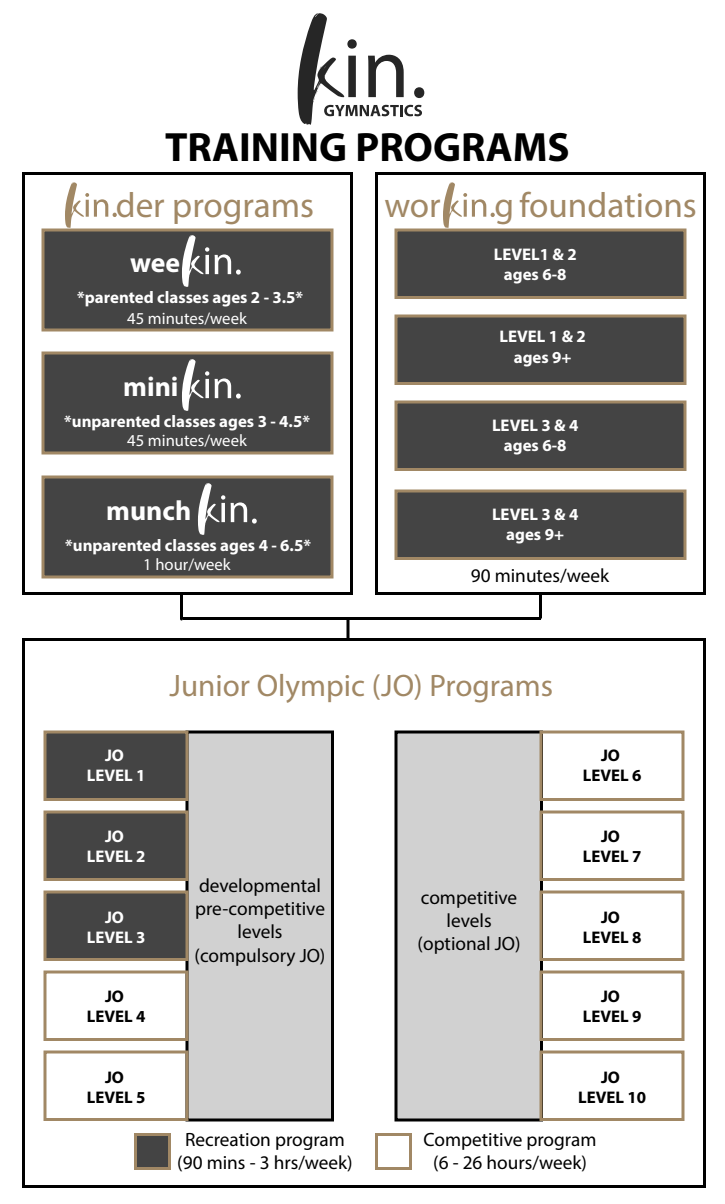
<style>
.page{position:relative;width:725px;height:1204px;background:#fff}
.page>*{position:absolute;margin:0;border:0;box-sizing:border-box;transform-origin:0 0}
.t1{font:700 41.1px "Myriad Pro";color:#000}
.t2{font:35.2px "Myriad Pro";color:#a18865}
.t3{font:31.2px "Myriad Pro";color:#a18865}
.t4{font:700 27.7px "Myriad Pro";color:#fff}
.t5{font:19.3px/23.1px "Myriad Pro";color:#000;text-align:center}
.t6{font:700 16.9px/20.2px "Myriad Pro";color:#fff;text-align:center}
.t7{font:700 16.9px/20.2px "Myriad Pro";color:#000;text-align:center}
.t8{font:16.7px "Myriad Pro";color:#fff}
</style>
<div class="page">
<div style="left:42px;top:352px;width:292px;height:102px;background:#444;border:3px solid #a18865"></div>
<div style="left:42px;top:476px;width:292px;height:102px;background:#444;border:3px solid #a18865"></div>
<div style="left:394px;top:228px;width:292px;height:71px;background:#444;border:3px solid #a18865"></div>
<div style="left:394px;top:490px;width:292px;height:70px;background:#444;border:3px solid #a18865"></div>
<div style="left:394px;top:400px;width:292px;height:71px;background:#444;border:3px solid #a18865"></div>
<div style="left:394px;top:314px;width:292px;height:71px;background:#444;border:3px solid #a18865"></div>
<div style="left:42px;top:228px;width:292px;height:104px;background:#444;border:3px solid #a18865"></div>
<div style="left:186px;top:730px;width:148px;height:392px;background:#d1d1d1;border:3px solid #000"></div>
<div style="left:44px;top:730px;width:144px;height:71px;background:#444;border:3px solid #a18865"></div>
<div style="left:394px;top:730px;width:149px;height:392px;background:#d1d1d1;border:3px solid #000"></div>
<svg style="left:215px;top:254px;width:26px;height:21px"></svg>
<svg style="left:182px;top:235px;width:27px;height:52px"></svg>
<div style="left:22px;top:172px;width:331px;height:423px;border:3px solid #000"></div>
<svg style="left:215px;top:378px;width:26px;height:21px"></svg>
<svg style="left:182px;top:359px;width:27px;height:52px"></svg>
<svg style="left:231px;top:502px;width:26px;height:22px"></svg>
<svg style="left:198px;top:483px;width:27px;height:52px"></svg>
<div style="left:375px;top:172px;width:331px;height:423px;border:3px solid #000"></div>
<svg style="left:180px;top:593px;width:362px;height:27px"></svg>
<div style="left:44px;top:810px;width:144px;height:71px;background:#444;border:3px solid #a18865"></div>
<div style="left:44px;top:890px;width:144px;height:71px;background:#444;border:3px solid #a18865"></div>
<div style="left:44px;top:970px;width:144px;height:71px;border:3px solid #a18865"></div>
<div style="left:44px;top:1050px;width:144px;height:71px;border:3px solid #a18865"></div>
<div style="left:540px;top:730px;width:144px;height:71px;border:3px solid #a18865"></div>
<div style="left:540px;top:810px;width:144px;height:71px;border:3px solid #a18865"></div>
<div style="left:540px;top:890px;width:144px;height:71px;border:3px solid #a18865"></div>
<div style="left:540px;top:970px;width:144px;height:71px;border:3px solid #a18865"></div>
<div style="left:540px;top:1050px;width:144px;height:71px;border:3px solid #a18865"></div>
<div style="left:22px;top:638px;width:684px;height:550px;border:3px solid #000"></div>
<svg style="left:346px;top:619px;width:4px;height:21px"></svg>
<div style="left:134px;top:1133px;width:37px;height:37px;background:#444;border:3px solid #a18865"></div>
<div style="left:375px;top:1133px;width:37px;height:37px;background:#fff;border:3px solid #a18865"></div>
<div style="left:414px;top:87px;width:10px;height:11px;background:#262626;border-radius:50%"></div>
<svg style="left:65px;top:182px;width:52px;height:46px"></svg>
<svg style="left:443px;top:182px;width:52px;height:46px"></svg>
<svg style="left:298px;top:13px;width:124px;height:112px"></svg>
<h1 class="t1" style="left:165px;top:120px;width:406px">TRAINING PROGRAMS</h1>
<h2 class="t2" style="left:116px;top:184px;width:200px">der programs</h2>
<h2 class="t2" style="left:384px;top:184px;width:58px">wor</h2>
<h2 class="t2" style="left:494px;top:184px;width:204px">g foundations</h2>
<h3 class="t4" style="left:130px;top:244px;width:51px">wee</h3>
<p class="t6" style="left:77px;top:286px;width:228px">*parented classes ages 2 - 3.5*</p>
<p class="t6" style="left:494px;top:243px;width:84px">LEVEL1 &amp; 2 ages 6-8</p>
<p class="t8" style="left:127px;top:308px;width:121px">45 minutes/week</p>
<h3 class="t4" style="left:123px;top:368px;width:57px">mini</h3>
<p class="t6" style="left:64px;top:410px;width:247px">*unparented classes ages 3 - 4.5*</p>
<p class="t8" style="left:127px;top:430px;width:121px">45 minutes/week</p>
<h3 class="t4" style="left:106px;top:492px;width:87px">munch</h3>
<p class="t6" style="left:65px;top:534px;width:247px">*unparented classes ages 4 - 6.5*</p>
<p class="t8" style="left:143px;top:554px;width:89px">1 hour/week</p>
<p class="t6" style="left:500px;top:326px;width:88px">LEVEL 1 &amp; 2 ages 9+</p>
<p class="t6" style="left:492px;top:414px;width:88px">LEVEL 3 &amp; 4 ages 6-8</p>
<p class="t6" style="left:492px;top:503px;width:88px">LEVEL 3 &amp; 4 ages 9+</p>
<p class="t5" style="left:471px;top:564px;width:140px">90 minutes/week</p>
<h3 class="t3" style="left:170px;top:666px;width:385px">Junior Olympic (JO) Programs</h3>
<p class="t6" style="left:87px;top:744px;width:60px">JO<br>LEVEL 1</p>
<p class="t7" style="left:583px;top:744px;width:60px">JO<br>LEVEL 6</p>
<p class="t6" style="left:87px;top:825px;width:60px">JO<br>LEVEL 2</p>
<p class="t7" style="left:583px;top:825px;width:60px">JO<br>LEVEL 7</p>
<p class="t6" style="left:87px;top:906px;width:60px">JO<br>LEVEL 3</p>
<p class="t5" style="left:195px;top:874px;width:132px">developmental pre-competitive levels (compulsory JO)</p>
<p class="t5" style="left:418px;top:886px;width:104px">competitive levels (optional JO)</p>
<p class="t7" style="left:583px;top:906px;width:60px">JO<br>LEVEL 8</p>
<p class="t7" style="left:87px;top:985px;width:60px">JO<br>LEVEL 4</p>
<p class="t7" style="left:583px;top:985px;width:60px">JO<br>LEVEL 9</p>
<p class="t7" style="left:87px;top:1066px;width:60px">JO<br>LEVEL 5</p>
<p class="t7" style="left:578px;top:1066px;width:70px">JO<br>LEVEL 10</p>
<p class="t5" style="left:177px;top:1128px;width:177px">Recreation program (90 mins - 3 hrs/week)</p>
<p class="t5" style="left:424px;top:1128px;width:174px">Competitive program (6 - 26 hours/week)</p>
</div>
